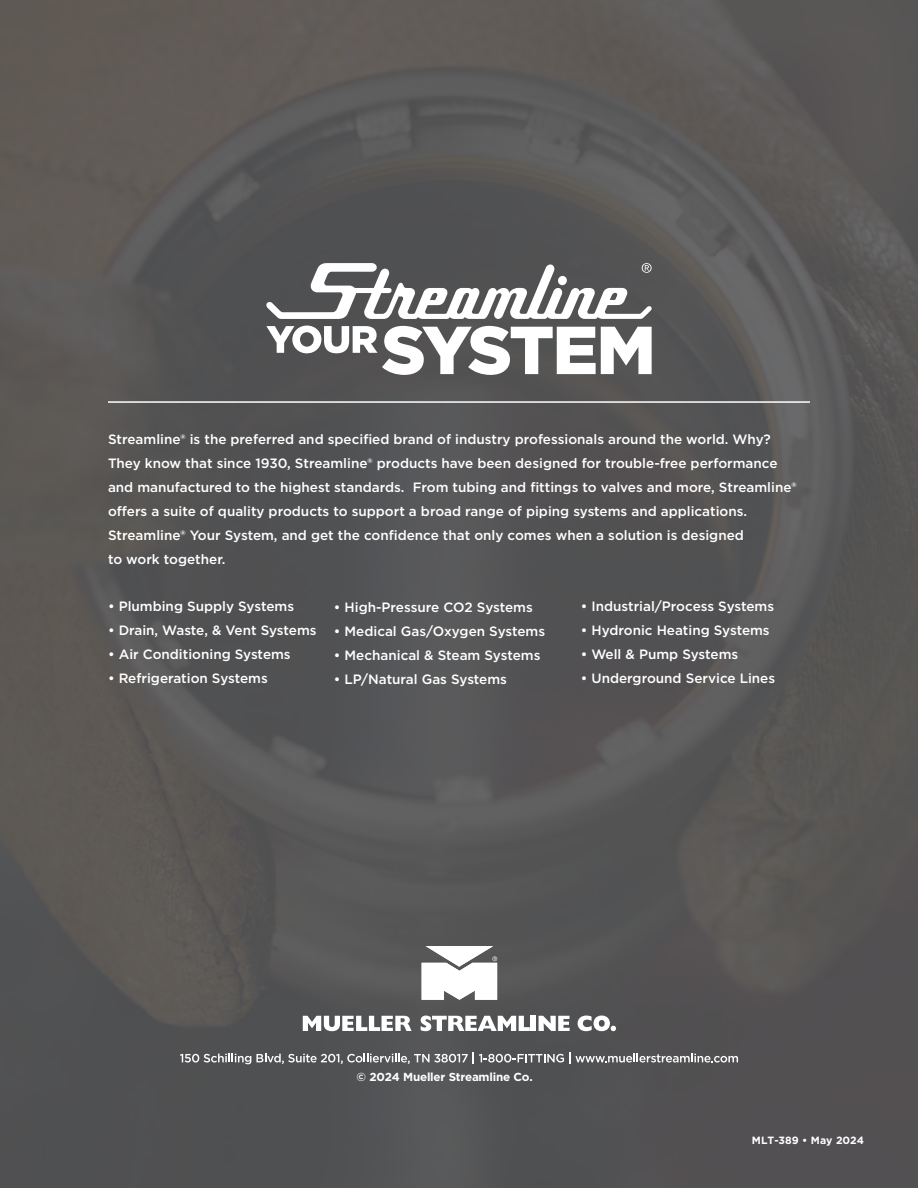
<style>
.page{position:relative;width:918px;height:1188px;background:#575554}
.page>*{position:absolute;margin:0;border:0;box-sizing:border-box;transform-origin:0 0}
.t1{font:500 13.5px/24px "Gotham";color:#fff}
.t2{font:700 11.7px "Gotham";letter-spacing:-.02em;color:#fff}
.t3{font:700 10.5px "Gotham";color:#fff}
</style>
<div class="page">
<svg style="left:266px;top:263px;width:386px;height:56px"></svg>
<svg style="left:266px;top:326px;width:386px;height:49px"></svg>
<hr style="left:108px;top:401px;width:702px;height:2px;background:#fff">
<svg style="left:180px;top:1053px;width:558px;height:11px"></svg>
<svg style="left:422px;top:946px;width:75px;height:54px"></svg>
<svg style="left:303px;top:1016px;width:109px;height:15px"></svg>
<svg style="left:421px;top:1016px;width:109px;height:15px"></svg>
<div style="left:531px;top:1016px;width:5px;height:15px;background:#fff"></div>
<svg style="left:539px;top:1016px;width:31px;height:15px"></svg>
<svg style="left:578px;top:1016px;width:38px;height:15px"></svg>
<p class="t1" style="left:108px;top:427px;width:690px">Streamline® is the preferred and specified brand of industry professionals around the world. Why?<br>They know that since 1930, Streamline® products have been designed for trouble-free performance and manufactured to the highest standards. From tubing and fittings to valves and more, Streamline® offers a suite of quality products to support a broad range of piping systems and applications.<br>Streamline® Your System, and get the confidence that only comes when a solution is designed<br>to work together.</p>
<p class="t1" style="left:108px;top:594px;width:188px">• Plumbing Supply Systems</p>
<p class="t1" style="left:108px;top:618px;width:210px">• Drain, Waste, &amp; Vent Systems</p>
<p class="t1" style="left:108px;top:642px;width:184px">• Air Conditioning Systems</p>
<p class="t1" style="left:108px;top:666px;width:161px">• Refrigeration Systems</p>
<p class="t1" style="left:581px;top:594px;width:195px">• Industrial/Process Systems</p>
<p class="t1" style="left:581px;top:618px;width:190px">• Hydronic Heating Systems</p>
<p class="t1" style="left:581px;top:642px;width:159px">• Well &amp; Pump Systems</p>
<p class="t1" style="left:581px;top:666px;width:196px">• Underground Service Lines</p>
<p class="t1" style="left:334px;top:595px;width:200px">• High-Pressure CO2 Systems</p>
<p class="t1" style="left:334px;top:619px;width:213px">• Medical Gas/Oxygen Systems</p>
<p class="t1" style="left:334px;top:643px;width:208px">• Mechanical &amp; Steam Systems</p>
<p class="t1" style="left:334px;top:667px;width:175px">• LP/Natural Gas Systems</p>
<p class="t2" style="left:357px;top:1069px;width:178px">© 2024 Mueller Streamline Co.</p>
<p class="t3" style="left:752px;top:1134px;width:114px">MLT-389 • May 2024</p>
</div>
